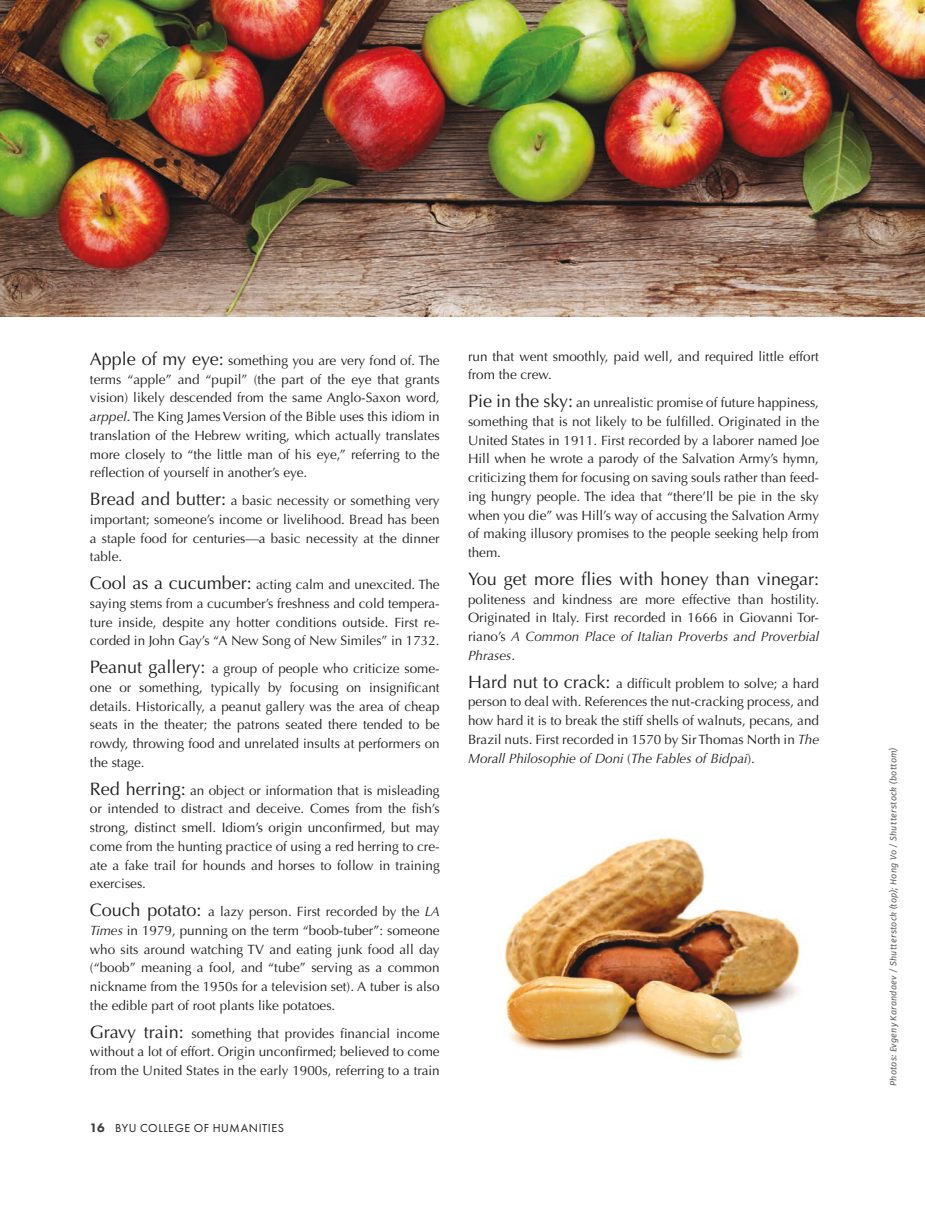
<style>
.page{position:relative;width:925px;height:1209px;background:#fff}
.page>*{position:absolute;margin:0;border:0;box-sizing:border-box;transform-origin:0 0}
.t1{font:18px "Optima";color:#1d1e1f}
.t2{font:13.5px/18.8px "Optima Regular 2";color:#1d1e1f;text-align:justify}
.t3{font:13.5px/18.8px "Optima";color:#1d1e1f}
.t4{font:italic 13.5px/18.8px "Optima";color:#1d1e1f}
.t5{font:12px "Futura PT";letter-spacing:.055em;color:#1d1e1f}
.t6{font:italic 9px "Fira Sans";letter-spacing:.025em;color:#5c5a5e}
.s1{font-size:18px}
.s2{font-family:"Optima";font-style:italic}
.s3{font-family:"Optima Regular 2";font-size:18px}
.s4{font-weight:800;font-size:12.75px;color:#3d3d3d}
.s5{font-family:"Optima Regular 2";font-style:normal}
</style>
<div class="page">
<img style="left:504px;top:837px;width:296px;height:225px">
<img style="left:0;top:0;width:925px;height:317px">
<p class="t2" style="left:90px;top:351px;width:351px"><span class="s1">Apple of my eye:</span> something you are very fond of. The terms “apple” and “pupil” (the part of the eye that grants vision) likely descended from the same Anglo-Saxon word, <span class="s2">arppel</span>. The King James Version of the Bible uses this idiom in translation of the Hebrew writing, which actually translates more closely to “the little man of his eye,” referring to the</p>
<p class="t3" style="left:90px;top:463px;width:219px">reflection of yourself in another’s eye.</p>
<p class="t2" style="left:90px;top:491px;width:351px"><span class="s1">Bread and butter:</span> a basic necessity or something very important; someone’s income or livelihood. Bread has been a staple food for centuries—a basic necessity at the dinner table.</p>
<p class="t2" style="left:90px;top:575px;width:351px"><span class="s1">Cool as a cucumber:</span> acting calm and unexcited. The saying stems from a cucumber’s freshness and cold tempera&shy;ture inside, despite any hotter conditions outside. First re&shy;corded in John Gay’s “A New Song of New Similes” in 1732.</p>
<p class="t2" style="left:90px;top:659px;width:351px"><span class="s1">Peanut gallery:</span> a group of people who criticize some-</p>
<p class="t3" style="left:90px;top:678px;width:351px">one or something, typically by focusing on insignificant</p>
<p class="t2" style="left:90px;top:697px;width:351px">details. Historically, a peanut gallery was the area of cheap seats in the theater; the patrons seated there tended to be rowdy, throwing food and unrelated insults at performers on the stage.</p>
<p class="t2" style="left:90px;top:781px;width:351px"><span class="s1">Red herring:</span> an object or information that is misleading</p>
<p class="t3" style="left:90px;top:799px;width:351px">or intended to distract and deceive. Comes from the fish’s strong, distinct smell. Idiom’s origin unconfirmed, but may</p>
<p class="t2" style="left:90px;top:837px;width:351px">come from the hunting practice of using a red herring to cre&shy;ate a fake trail for hounds and horses to follow in training exercises.</p>
<p class="t2" style="left:90px;top:902px;width:351px"><span class="s1">Couch potato:</span> a lazy person. First recorded by the <span class="s2">LA Times</span> in 1979, punning on the term “boob-tuber”: someone who sits around watching TV and eating junk food all day (“boob” meaning a fool, and “tube” serving as a common nickname from the 1950s for a television set). A tuber is also the edible part of root plants like potatoes.</p>
<p class="t3" style="left:90px;top:1024px;width:351px"><span class="s3">Gravy train:</span> something that provides financial income without a lot of effort. Origin unconfirmed; believed to come</p>
<p class="t2" style="left:90px;top:1061px;width:351px">from the United States in the early 1900s, referring to a train</p>
<p class="t5" style="left:90px;top:1121px;width:196px"><span class="s4">16</span> BYU COLLEGE OF HUMANITIES</p>
<p class="t2" style="left:468px;top:347px;width:352px">run that went smoothly, paid well, and required little effort from the crew.</p>
<p class="t2" style="left:468px;top:393px;width:352px"><span class="s1">Pie in the sky:</span> an unrealistic promise of future happiness,</p>
<p class="t3" style="left:468px;top:412px;width:352px">something that is not likely to be fulfilled. Originated in the</p>
<p class="t2" style="left:468px;top:431px;width:353px">United States in 1911. First recorded by a laborer named Joe Hill when he wrote a parody of the Salvation Army’s hymn, criticizing them for focusing on saving souls rather than feed&shy;ing hungry people. The idea that “there’ll be pie in the sky when you die” was Hill’s way of accusing the Salvation Army of making illusory promises to the people seeking help from them.</p>
<h1 class="t1" style="left:468px;top:568px;width:353px">You get more flies with honey than vinegar:</h1>
<p class="t2" style="left:468px;top:590px;width:353px">politeness and kindness are more effective than hostility.<br>Originated in Italy. First recorded in 1666 in Giovanni Tor-</p>
<p class="t4" style="left:468px;top:627px;width:353px"><span class="s5">riano’s</span> A Common Place of Italian Proverbs and Proverbial<br>Phrases<span class="s5">.</span></p>
<p class="t3" style="left:468px;top:674px;width:352px"><span class="s3">Hard nut to crack:</span> a difficult problem to solve; a hard</p>
<p class="t2" style="left:468px;top:693px;width:353px">person to deal with. References the nut-cracking process, and how hard it is to break the stiff shells of walnuts, pecans, and Brazil nuts. First recorded in 1570 by Sir Thomas North in <span class="s2">The</span></p>
<p class="t4" style="left:468px;top:749px;width:288px">Morall Philosophie of Doni <span class="s5">(</span>The Fables of Bidpai<span class="s5">).</span></p>
<p class="t6" style="left:887px;top:1086px;width:340px;rotate:-90deg">Photos: Evgeny Karandaev / Shutterstock (top); Hong Vo / Shutterstock (bottom)</p>
</div>
